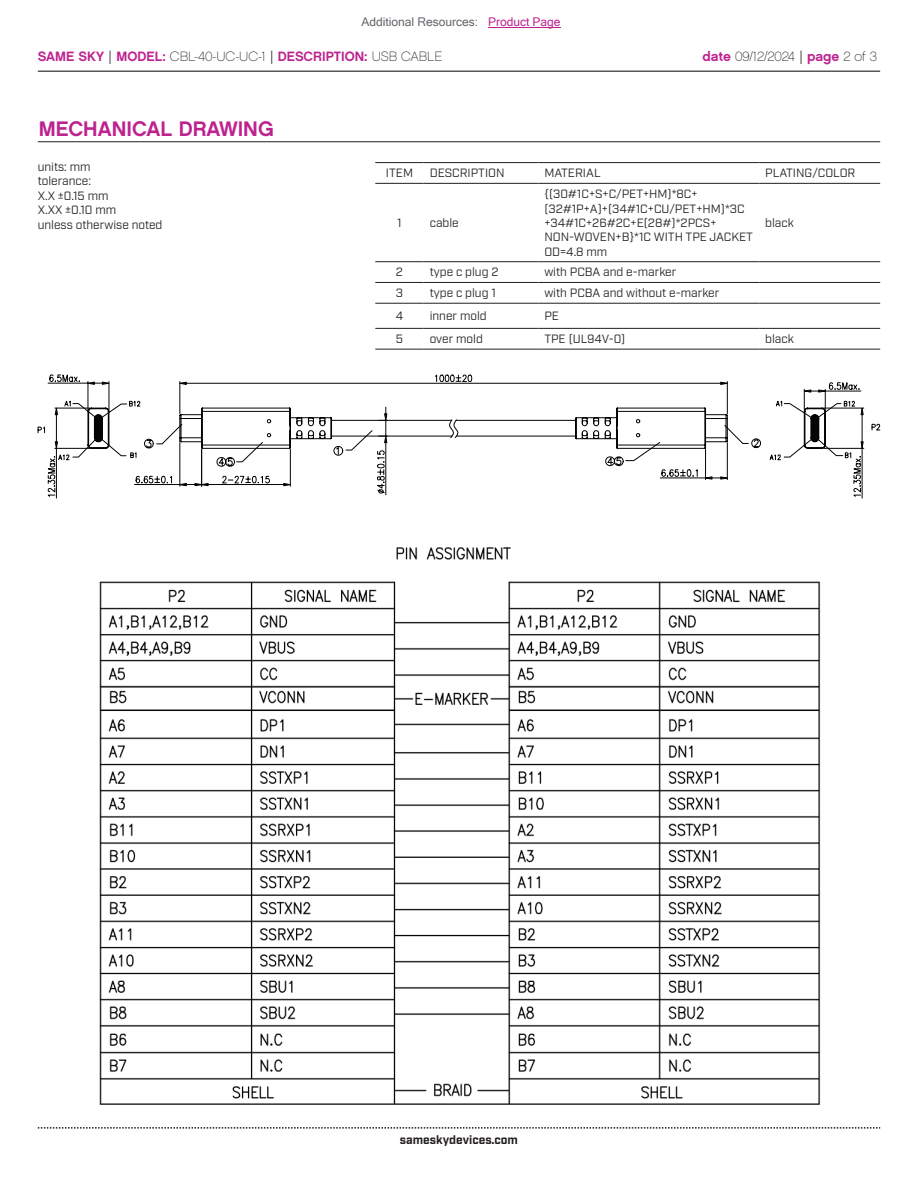
<style>
.page{position:relative;width:918px;height:1188px;background:#fff}
.page>*{position:absolute;margin:0;border:0;box-sizing:border-box;transform-origin:0 0}
.t1{font:21px "Chalet New York Nineteen Sixty";color:#bd238f}
.t2{font:13.5px "Chalet New York Nineteen Sixty";color:#bd238f}
.t3{font:13.5px "Chalet Paris Nineteen Sixty";letter-spacing:-.005em;color:#231f20}
.t4{font:12px/14.4px "Industry";color:#231f20}
.t5{font:12px "Microsoft Sans Serif";color:#63676b}
.t6{font:700 12px "Industry";color:#231f20}
.s1{color:#bd238f}
.s2{font-family:"Industry";color:#231f20}
.s3{font-family:"Chalet Paris Nineteen Sixty";color:#231f20}
.s4{font-family:"Chalet New York Nineteen Sixty";color:#bd238f}
.s5{font-family:"Industry"}
</style>
<div class="page">
<hr style="left:38px;top:71px;width:842px;height:1px;background:#231f20">
<svg style="left:38px;top:1127px;width:842px;height:2px"></svg>
<svg style="left:38px;top:374px;width:89px;height:124px"></svg>
<svg style="left:134px;top:374px;width:729px;height:124px"></svg>
<svg style="left:129px;top:399px;width:751px;height:68px"></svg>
<hr style="left:38px;top:141px;width:842px;height:1px;background:#231f20">
<hr style="left:375px;top:162px;width:49px;height:1px;background:#231f20">
<hr style="left:424px;top:162px;width:114px;height:1px;background:#231f20">
<hr style="left:538px;top:162px;width:221px;height:1px;background:#231f20">
<hr style="left:759px;top:162px;width:121px;height:1px;background:#231f20">
<hr style="left:375px;top:183px;width:49px;height:1px;background:#231f20">
<hr style="left:424px;top:183px;width:114px;height:1px;background:#231f20">
<hr style="left:538px;top:183px;width:221px;height:1px;background:#231f20">
<hr style="left:759px;top:183px;width:121px;height:1px;background:#231f20">
<hr style="left:375px;top:261px;width:49px;height:1px;background:#231f20">
<hr style="left:424px;top:261px;width:114px;height:1px;background:#231f20">
<hr style="left:538px;top:261px;width:221px;height:1px;background:#231f20">
<hr style="left:759px;top:261px;width:121px;height:1px;background:#231f20">
<hr style="left:375px;top:282px;width:49px;height:1px;background:#231f20">
<hr style="left:424px;top:282px;width:114px;height:1px;background:#231f20">
<hr style="left:538px;top:282px;width:221px;height:1px;background:#231f20">
<hr style="left:759px;top:282px;width:121px;height:1px;background:#231f20">
<hr style="left:375px;top:303px;width:49px;height:1px;background:#231f20">
<hr style="left:424px;top:303px;width:114px;height:1px;background:#231f20">
<hr style="left:538px;top:303px;width:221px;height:1px;background:#231f20">
<hr style="left:759px;top:303px;width:121px;height:1px;background:#231f20">
<hr style="left:375px;top:328px;width:49px;height:1px;background:#231f20">
<hr style="left:424px;top:328px;width:114px;height:1px;background:#231f20">
<hr style="left:538px;top:328px;width:221px;height:1px;background:#231f20">
<hr style="left:759px;top:328px;width:121px;height:1px;background:#231f20">
<hr style="left:375px;top:349px;width:49px;height:1px;background:#231f20">
<hr style="left:424px;top:349px;width:114px;height:1px;background:#231f20">
<hr style="left:538px;top:349px;width:221px;height:1px;background:#231f20">
<hr style="left:759px;top:349px;width:121px;height:1px;background:#231f20">
<img style="left:99px;top:547px;width:722px;height:558px">
<hr style="left:488px;top:27px;width:73px;height:1px;background:#bd238f">
<p class="t5" style="left:362px;top:15px;width:201px">Additional Resources: <span class="s1">Product Page</span></p>
<p class="t2" style="left:38px;top:47px;width:406px">SAME SKY <span class="s2">|</span> MODEL: <span class="s3">CBL-40-UC-UC-1</span> <span class="s2">|</span> DESCRIPTION: <span class="s3">USB CABLE</span></p>
<p class="t3" style="left:703px;top:48px;width:176px"><span class="s4">date</span> 09/12/2024 <span class="s5">|</span> <span class="s4">page</span> 2 of 3</p>
<h1 class="t1" style="left:39px;top:115px;width:236px">MECHANICAL DRAWING</h1>
<p class="t4" style="left:38px;top:160px;width:126px">units: mm<br>tolerance:<br>X.X ±0.15 mm<br>X.XX ±0.10 mm<br>unless otherwise noted</p>
<p class="t4" style="left:386px;top:166px;width:29px">ITEM</p>
<p class="t4" style="left:430px;top:166px;width:76px">DESCRIPTION</p>
<p class="t4" style="left:544px;top:166px;width:58px">MATERIAL</p>
<p class="t4" style="left:765px;top:166px;width:92px">PLATING/COLOR</p>
<p class="t4" style="left:397px;top:216px;width:6px">1</p>
<p class="t4" style="left:430px;top:216px;width:31px">cable</p>
<p class="t4" style="left:544px;top:187px;width:210px">{(30#1C+S+C/PET+HM)*8C+ (32#1P+A)+(34#1C+CU/PET+HM)*3C +34#1C+26#2C+E(28#)*2PCS+<br>NON-WOVEN+B}*1C WITH TPE JACKET<br>OD=4.8 mm</p>
<p class="t4" style="left:765px;top:216px;width:30px">black</p>
<p class="t4" style="left:396px;top:265px;width:9px">2</p>
<p class="t4" style="left:430px;top:265px;width:70px">type c plug 2</p>
<p class="t4" style="left:544px;top:265px;width:134px">with PCBA and e-marker</p>
<p class="t4" style="left:396px;top:286px;width:9px">3</p>
<p class="t4" style="left:430px;top:286px;width:68px">type c plug 1</p>
<p class="t4" style="left:544px;top:286px;width:177px">with PCBA and without e-marker</p>
<p class="t4" style="left:396px;top:309px;width:9px">4</p>
<p class="t4" style="left:430px;top:309px;width:59px">inner mold</p>
<p class="t4" style="left:544px;top:309px;width:16px">PE</p>
<p class="t4" style="left:396px;top:332px;width:9px">5</p>
<p class="t4" style="left:430px;top:332px;width:55px">over mold</p>
<p class="t4" style="left:544px;top:332px;width:83px">TPE (UL94V-0)</p>
<p class="t4" style="left:765px;top:332px;width:30px">black</p>
<p class="t6" style="left:400px;top:1132px;width:120px">sameskydevices.com</p>
</div>
